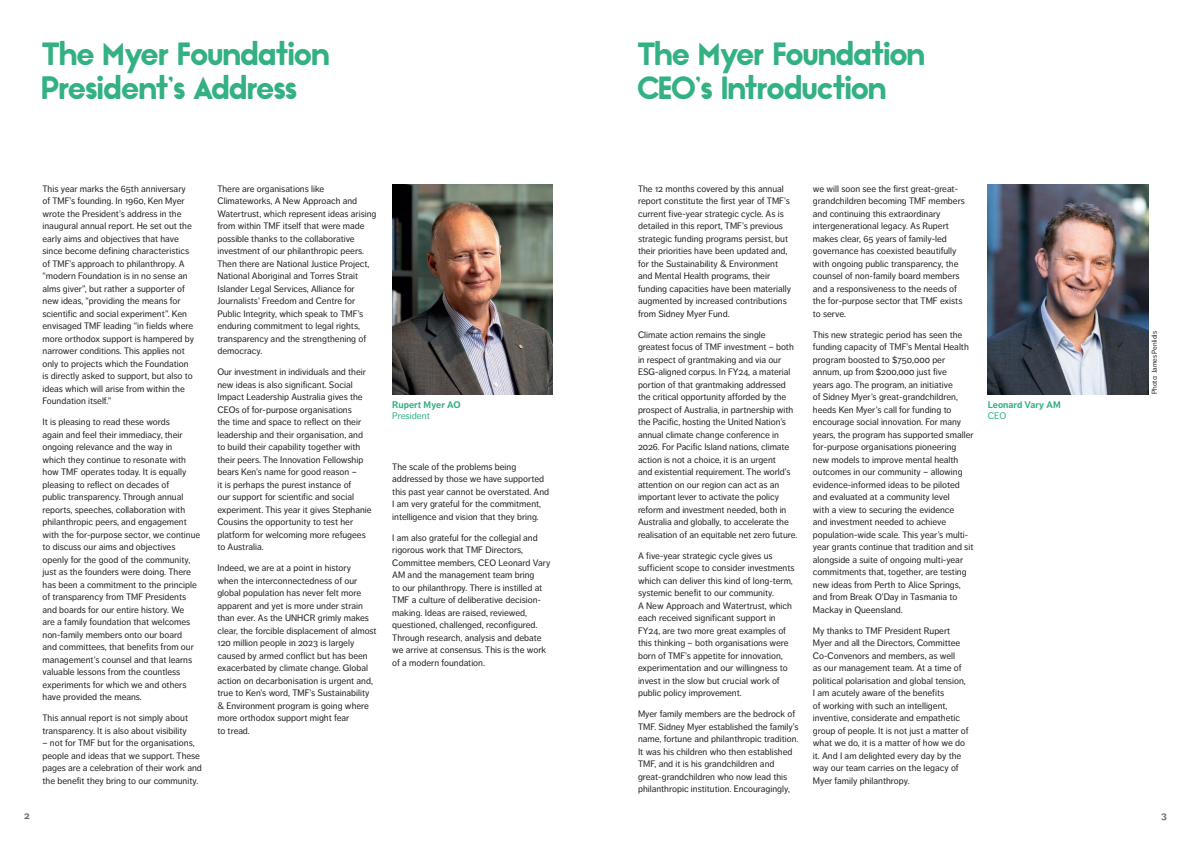
<style>
.page{position:relative;width:1191px;height:842px;background:#fff}
.page>*{position:absolute;margin:0;border:0;box-sizing:border-box;transform-origin:0 0}
.New_head_style{font:30px/34px "Anaheim Gothic";letter-spacing:-.01em;color:#33b183}
.t1{font:700 10px "Dagny Pro";color:#6c6d70}
.TMF_caption{font:700 9.5px/11px "Dagny Pro";color:#33b183}
.Small_body{font:9.2px/12.5px "Dagny Pro";color:#231f20}
.photo_credit{font:7px "Dagny Pro";color:#231f20}
.s1{font-weight:400}
</style>
<div class="page">
<img style="left:392px;top:184px;width:161px;height:210px">
<img style="left:987px;top:184px;width:161px;height:210px">
<p class="New_head_style" style="left:43px;top:37px;width:289px">The Myer Foundation<br>President’s Address</p>
<p class="Small_body" style="left:43px;top:182px;width:153px">This year marks the 65th anniversary of TMF’s founding. In 1960, Ken Myer wrote the President’s address in the inaugural annual report. He set out the early aims and objectives that have since become defining characteristics of TMF’s approach to philanthropy. A “modern Foundation is in no sense an alms giver”, but rather a supporter of new ideas, “providing the means for scientific and social experiment”. Ken envisaged TMF leading “in fields where more orthodox support is hampered by narrower conditions. This applies not only to projects which the Foundation is directly asked to support, but also to ideas which will arise from within the Foundation itself.”</p>
<p class="Small_body" style="left:43px;top:416px;width:159px">It is pleasing to read these words<br>again and feel their immediacy, their ongoing relevance and the way in<br>which they continue to resonate with how TMF operates today. It is equally pleasing to reflect on decades of<br>public transparency. Through annual reports, speeches, collaboration with philanthropic peers, and engagement with the for-purpose sector, we continue to discuss our aims and objectives openly for the good of the community, just as the founders were doing. There has been a commitment to the principle of transparency from TMF Presidents and boards for our entire history. We<br>are a family foundation that welcomes non-family members onto our board<br>and committees, that benefits from our management’s counsel and that learns valuable lessons from the countless experiments for which we and others have provided the means.</p>
<p class="Small_body" style="left:43px;top:712px;width:147px">This annual report is not simply about transparency. It is also about visibility</p>
<p class="Small_body" style="left:43px;top:737px;width:161px">– not for TMF but for the organisations, people and ideas that we support. These pages are a celebration of their work and the benefit they bring to our community.</p>
<p class="Small_body" style="left:217px;top:182px;width:161px">There are organisations like Climateworks, A New Approach and Watertrust, which represent ideas arising from within TMF itself that were made possible thanks to the collaborative investment of our philanthropic peers.<br>Then there are National Justice Project, National Aboriginal and Torres Strait Islander Legal Services, Alliance for Journalists’ Freedom and Centre for Public Integrity, which speak to TMF’s enduring commitment to legal rights, transparency and the strengthening of democracy.</p>
<p class="Small_body" style="left:217px;top:366px;width:156px">Our investment in individuals and their new ideas is also significant. Social Impact Leadership Australia gives the CEOs of for-purpose organisations<br>the time and space to reflect on their leadership and their organisation, and to build their capability together with their peers. The Innovation Fellowship bears Ken’s name for good reason –<br>it is perhaps the purest instance of<br>our support for scientific and social experiment. This year it gives Stephanie Cousins the opportunity to test her platform for welcoming more refugees to Australia.</p>
<p class="Small_body" style="left:217px;top:562px;width:161px">Indeed, we are at a point in history<br>when the interconnectedness of our global population has never felt more apparent and yet is more under strain than ever. As the UNHCR grimly makes clear, the forcible displacement of almost 120 million people in 2023 is largely caused by armed conflict but has been exacerbated by climate change. Global action on decarbonisation is urgent and, true to Ken’s word, TMF’s Sustainability &amp; Environment program is going where more orthodox support might fear<br>to tread.</p>
<p class="TMF_caption" style="left:392px;top:400px;width:70px">Rupert Myer AO<br><span class="s1">President</span></p>
<p class="Small_body" style="left:392px;top:460px;width:158px">The scale of the problems being addressed by those we have supported this past year cannot be overstated. And I am very grateful for the commitment, intelligence and vision that they bring.</p>
<p class="Small_body" style="left:392px;top:531px;width:160px">I am also grateful for the collegial and rigorous work that TMF Directors, Committee members, CEO Leonard Vary AM and the management team bring<br>to our philanthropy. There is instilled at TMF a culture of deliberative decision&shy;making. Ideas are raised, reviewed, questioned, challenged, reconfigured.<br>Through research, analysis and debate we arrive at consensus. This is the work of a modern foundation.</p>
<p class="New_head_style" style="left:638px;top:37px;width:289px">The Myer Foundation<br>CEO’s Introduction</p>
<p class="Small_body" style="left:638px;top:182px;width:155px">The 12 months covered by this annual report constitute the first year of TMF’s current five-year strategic cycle. As is detailed in this report, TMF’s previous strategic funding programs persist, but their priorities have been updated and, for the Sustainability &amp; Environment and Mental Health programs, their funding capacities have been materially augmented by increased contributions from Sidney Myer Fund.</p>
<p class="Small_body" style="left:638px;top:328px;width:161px">Climate action remains the single greatest focus of TMF investment – both in respect of grantmaking and via our ESG-aligned corpus. In FY24, a material portion of that grantmaking addressed the critical opportunity afforded by the prospect of Australia, in partnership with the Pacific, hosting the United Nation’s annual climate change conference in 2026. For Pacific Island nations, climate action is not a choice, it is an urgent<br>and existential requirement. The world’s attention on our region can act as an important lever to activate the policy reform and investment needed, both in Australia and globally, to accelerate the realisation of an equitable net zero future.</p>
<p class="Small_body" style="left:638px;top:549px;width:158px">A five-year strategic cycle gives us sufficient scope to consider investments which can deliver this kind of long-term, systemic benefit to our community.<br>A New Approach and Watertrust, which each received significant support in FY24, are two more great examples of this thinking – both organisations were born of TMF’s appetite for innovation, experimentation and our willingness to invest in the slow but crucial work of public policy improvement.</p>
<p class="Small_body" style="left:638px;top:708px;width:162px">Myer family members are the bedrock of TMF. Sidney Myer established the family’s name, fortune and philanthropic tradition.<br>It was his children who then established TMF, and it is his grandchildren and great-grandchildren who now lead this philanthropic institution. Encouragingly,</p>
<p class="Small_body" style="left:813px;top:182px;width:153px">we will soon see the first great-great&shy;grandchildren becoming TMF members and continuing this extraordinary intergenerational legacy. As Rupert makes clear, 65 years of family-led governance has coexisted beautifully with ongoing public transparency, the counsel of non-family board members and a responsiveness to the needs of the for-purpose sector that TMF exists to serve.</p>
<p class="Small_body" style="left:813px;top:328px;width:162px">This new strategic period has seen the funding capacity of TMF’s Mental Health program boosted to $750,000 per annum, up from $200,000 just five<br>years ago. The program, an initiative<br>of Sidney Myer’s great-grandchildren, heeds Ken Myer’s call for funding to encourage social innovation. For many years, the program has supported smaller for-purpose organisations pioneering new models to improve mental health outcomes in our community – allowing evidence-informed ideas to be piloted and evaluated at a community level<br>with a view to securing the evidence<br>and investment needed to achieve population-wide scale. This year’s multi&shy;year grants continue that tradition and sit alongside a suite of ongoing multi-year commitments that, together, are testing new ideas from Perth to Alice Springs, and from Break O’Day in Tasmania to Mackay in Queensland.</p>
<p class="Small_body" style="left:813px;top:624px;width:157px">My thanks to TMF President Rupert Myer and all the Directors, Committee Co-Convenors and members, as well<br>as our management team. At a time of political polarisation and global tension, I am acutely aware of the benefits<br>of working with such an intelligent, inventive, considerate and empathetic group of people. It is not just a matter of what we do, it is a matter of how we do it. And I am delighted every day by the way our team carries on the legacy of Myer family philanthropy.</p>
<p class="TMF_caption" style="left:987px;top:400px;width:74px">Leonard Vary AM<br><span class="s1">CEO</span></p>
<p class="photo_credit" style="left:1150px;top:394px;width:64px;rotate:-90deg">Photo: James Penlidis</p>
<p class="t1" style="left:24px;top:809px;width:7px">2</p>
<p class="t1" style="left:1161px;top:809px;width:7px">3</p>
</div>
